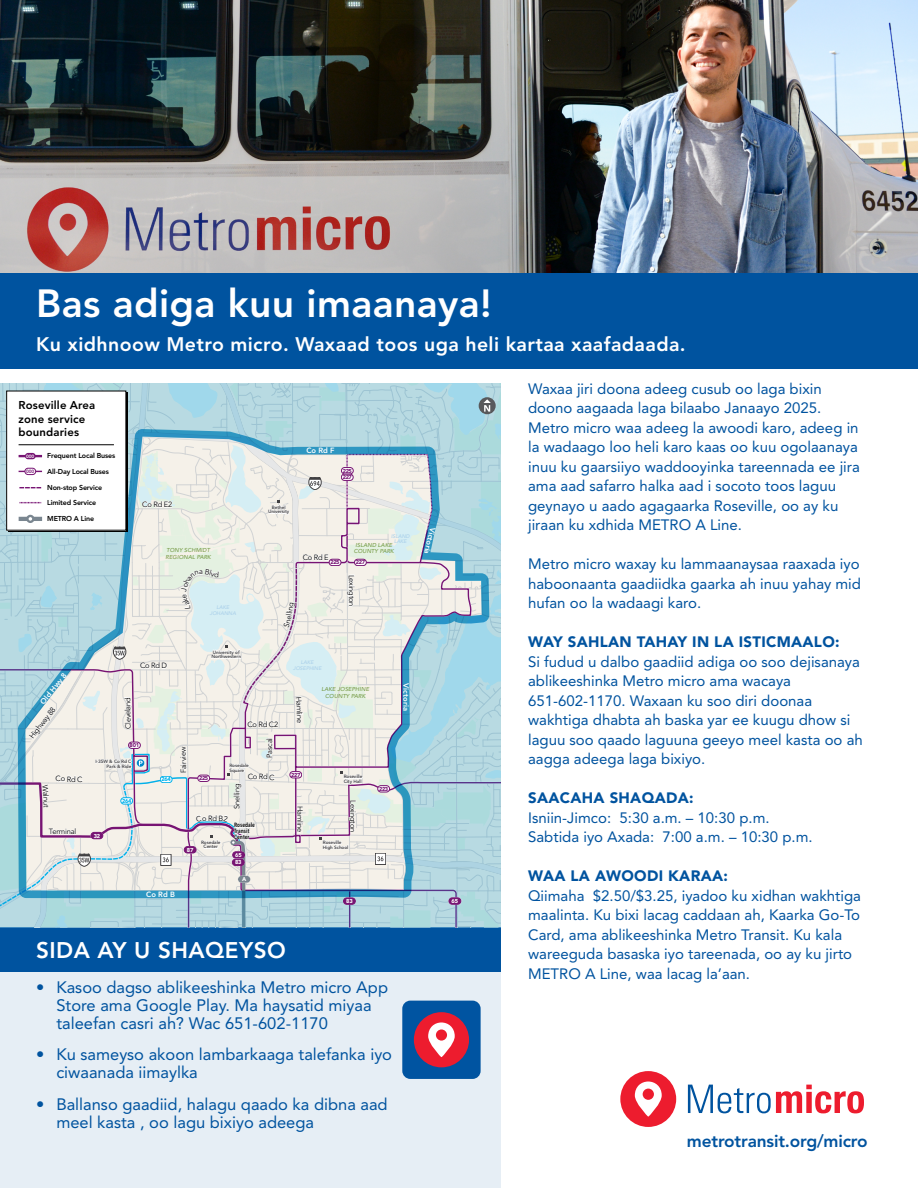
<style>
.page{position:relative;width:918px;height:1188px;background:#fff}
.page>*{position:absolute;margin:0;border:0;box-sizing:border-box;transform-origin:0 0}
.t1{font:800 39px "Avenir LT Std";letter-spacing:.01em;color:#fff}
.t2{font:800 22.5px "Avenir LT Std";letter-spacing:.02em;color:#fff}
.t3{font:800 19.5px "Avenir LT Std";letter-spacing:.02em;color:#fff}
.t4{font:800 17.25px "Avenir LT Std";letter-spacing:-.01em;color:#00539f}
.t5{font:16.5px/18px "Avenir LT Std";color:#00539f}
.body_copy{font:15px/19.5px "Avenir LT Std";color:#00539f}
.t6{font:900 15px "Avenir LT Std";letter-spacing:.02em;color:#00539f}
.t7{font:800 11.4px/13.6px "Avenir LT Std";letter-spacing:.01em;color:#000}
.t8{font:7.5px "Avenir LT Std";letter-spacing:-.025em;color:#000}
.t9{font:800 7.5px "Avenir LT Std";color:#fff}
.t10{font:800 7.05px "Avenir LT Std";letter-spacing:-.02em;color:#000}
.t11{font:600 condensed 6.15px/5.7px "Avenir Next LT Pro";letter-spacing:-.005em;color:#000}
.t12{font:italic 500 5.7px/6.8px "Avenir LT Std";letter-spacing:.01em;color:#789c49;text-align:center}
.t13{font:900 5.7px "Avenir LT Std";letter-spacing:-.085em;color:#771473}
.t14{font:900 5.7px/7.4px "Avenir LT Std";letter-spacing:-.03em;color:#fff}
.t15{font:900 5.7px "Avenir LT Std";letter-spacing:-.055em;color:#00b1eb}
.t16{font:italic 500 5.25px/5.7px "Avenir LT Std";letter-spacing:-.005em;color:#aad0ea;text-align:center}
.t17{font:800 4.8px/4.8px "Avenir LT Std";letter-spacing:-.02em;color:#414042;text-align:center}
.t18{font:800 4.8px "Avenir LT Std";color:#771473}
.t19{font:800 4.8px "Avenir LT Std";color:#fff}
</style>
<div class="page">
<div style="left:0;top:962px;width:501px;height:226px;background:#e6eef5"></div>
<div style="left:0;top:927px;width:501px;height:45px;background:#00539f"></div>
<div style="left:0;top:273px;width:918px;height:96px;background:#00539f"></div>
<img style="left:0;top:0;width:918px;height:273px">
<svg style="left:688px;top:1085px;width:176px;height:28px"></svg>
<div style="left:620px;top:1071px;width:56px;height:56px;background:#ed1c2e;border-radius:50%"></div>
<svg style="left:635px;top:1082px;width:27px;height:35px"></svg>
<div style="left:402px;top:1001px;width:79px;height:78px;background:#0054a1;border-radius:8px"></div>
<div style="left:414px;top:1012px;width:55px;height:55px;background:#ed1c2e;border-radius:50%"></div>
<svg style="left:428px;top:1022px;width:27px;height:35px"></svg>
<svg style="left:0;top:383px;width:501px;height:545px;background:#cbdde1"></svg>
<p class="t1" style="left:36px;top:280px;width:457px">Bas adiga kuu imaanaya!</p>
<p class="t3" style="left:36px;top:333px;width:651px">Ku xidhnoow Metro micro. Waxaad toos uga heli kartaa xaafadaada.</p>
<p class="body_copy" style="left:528px;top:379px;width:333px">Waxaa jiri doona adeeg cusub oo laga bixin doono aagaada laga bilaabo Janaayo 2025.<br>Metro micro waa adeeg la awoodi karo, adeeg in la wadaago loo heli karo kaas oo kuu ogolaanaya inuu ku gaarsiiyo waddooyinka tareennada ee jira ama aad safarro halka aad i socoto toos laguu geynayo u aado agagaarka Roseville, oo ay ku jiraan ku xdhida METRO A Line.</p>
<p class="body_copy" style="left:528px;top:555px;width:334px;text-align:justify">Metro micro waxay ku lammaanaysaa raaxada iyo haboonaanta gaadiidka gaarka ah inuu yahay mid hufan oo la wadaagi karo.</p>
<p class="t6" style="left:528px;top:633px;width:313px">WAY SAHLAN TAHAY IN LA ISTICMAALO:</p>
<p class="body_copy" style="left:528px;top:652px;width:336px">Si fudud u dalbo gaadiid adiga oo soo dejisanaya ablikeeshinka Metro micro ama wacaya 651-602-1170. Waxaan ku soo diri doonaa wakhtiga dhabta ah baska yar ee kuugu dhow si laguu soo qaado laguuna geeyo meel kasta oo ah aagga adeega laga bixiyo.</p>
<p class="t6" style="left:528px;top:789px;width:167px">SAACAHA SHAQADA:</p>
<p class="body_copy" style="left:528px;top:808px;width:243px">Isniin-Jimco: 5:30 a.m. – 10:30 p.m.</p>
<p class="body_copy" style="left:528px;top:828px;width:286px">Sabtida iyo Axada: 7:00 a.m. – 10:30 p.m.</p>
<p class="t6" style="left:528px;top:867px;width:201px">WAA LA AWOODI KARAA:</p>
<p class="body_copy" style="left:528px;top:886px;width:334px">Qiimaha $2.50/$3.25, iyadoo ku xidhan wakhtiga maalinta. Ku bixi lacag caddaan ah, Kaarka Go-To Card, ama ablikeeshinka Metro Transit. Ku kala wareeguda basaska iyo tareenada, oo ay ku jirto METRO A Line, waa lacag la’aan.</p>
<p class="t7" style="left:19px;top:398px;width:78px">Roseville Area zone service boundaries</p>
<p class="t10" style="left:47px;top:452px;width:69px">Frequent Local Buses</p>
<p class="t10" style="left:47px;top:467px;width:63px">All-Day Local Buses</p>
<p class="t10" style="left:47px;top:483px;width:56px">Non-stop Service</p>
<p class="t10" style="left:47px;top:499px;width:50px">Limited Service</p>
<p class="t10" style="left:47px;top:514px;width:48px">METRO A Line</p>
<p class="t9" style="left:306px;top:446px;width:30px">Co Rd F</p>
<p class="t19" style="left:26px;top:453px;width:10px">000</p>
<p class="t13" style="left:343px;top:467px;width:11px">225</p>
<p class="t18" style="left:26px;top:469px;width:10px">000</p>
<p class="t13" style="left:343px;top:474px;width:11px">227</p>
<p class="t8" style="left:142px;top:500px;width:32px">Co Rd E2</p>
<p class="t17" style="left:268px;top:505px;width:23px">Bethel<br>University</p>
<p class="t9" style="left:437px;top:528px;width:29px;rotate:103deg">Victor ai</p>
<p class="t16" style="left:391px;top:533px;width:20px">ISLAND<br>LAKE</p>
<p class="t12" style="left:166px;top:547px;width:47px;text-align:left">TONY SCHMIDT<br>REGIONAL PARK</p>
<p class="t12" style="left:354px;top:541px;width:42px">ISLAND LAKE<br>COUNTY PARK</p>
<p class="t8" style="left:303px;top:553px;width:28px">CoRdE</p>
<p class="t13" style="left:356px;top:559px;width:11px">227</p>
<p class="t13" style="left:331px;top:559px;width:11px">225</p>
<p class="t8" style="left:356px;top:575px;width:34px;rotate:90deg">Lexington</p>
<p class="t16" style="left:210px;top:605px;width:28px">LAKE<br>JOHANNA</p>
<p class="t17" style="left:211px;top:649px;width:31px">University of<br>Northwestern</p>
<p class="t16" style="left:293px;top:660px;width:30px">LAKE<br>JOSEPHINE</p>
<p class="t8" style="left:140px;top:661px;width:29px">Co Rd D</p>
<p class="t9" style="left:411px;top:683px;width:29px;rotate:90deg">Victoria</p>
<p class="t9" style="left:38px;top:700px;width:22px;rotate:-51deg">Old H</p>
<p class="t12" style="left:322px;top:686px;width:49px">LAKE JOSEPHINE<br>COUNTY PARK</p>
<p class="t8" style="left:124px;top:729px;width:34px;rotate:-91deg">Cel veal nd</p>
<p class="t8" style="left:304px;top:705px;width:19px;rotate:88deg">mline</p>
<p class="t8" style="left:37px;top:723px;width:20px;rotate:-52deg">way 8</p>
<p class="t8" style="left:247px;top:720px;width:32px">Co Rd C2</p>
<p class="t8" style="left:265px;top:758px;width:21px;rotate:-91deg">Pascal</p>
<p class="t13" style="left:130px;top:742px;width:11px">801</p>
<p class="t8" style="left:179px;top:773px;width:28px;rotate:-91deg">Fairv ei w</p>
<p class="t17" style="left:95px;top:759px;width:38px;text-align:right">I-35W &amp; Co Rd C<br>Park &amp; Ride</p>
<p class="t17" style="left:229px;top:763px;width:21px;text-align:left">Rosedale<br>Square</p>
<p class="t13" style="left:291px;top:771px;width:11px">227</p>
<p class="t8" style="left:248px;top:772px;width:28px;rotate:2deg">CoRdC</p>
<p class="t17" style="left:344px;top:774px;width:20px;text-align:left">Roseville<br>City Hall</p>
<p class="t8" style="left:56px;top:774px;width:28px;rotate:1deg">CoRdC</p>
<p class="t13" style="left:199px;top:775px;width:11px">225</p>
<p class="t15" style="left:161px;top:776px;width:11px">264</p>
<p class="t8" style="left:233px;top:809px;width:27px;rotate:-90deg">Snelling</p>
<p class="t8" style="left:49px;top:784px;width:18px;rotate:86deg">Waln</p>
<p class="t8" style="left:51px;top:805px;width:4px;rotate:90deg">t</p>
<p class="t13" style="left:379px;top:785px;width:11px">223</p>
<p class="t15" style="left:122px;top:797px;width:11px">264</p>
<p class="t8" style="left:304px;top:806px;width:28px;rotate:90deg">Hamline</p>
<p class="t8" style="left:358px;top:800px;width:33px;rotate:90deg">Lexington</p>
<p class="t8" style="left:208px;top:814px;width:10px">Rd</p>
<p class="t11" style="left:234px;top:822px;width:22px">Rosedale<br>Transit<br>Center</p>
<p class="t8" style="left:49px;top:827px;width:29px">Terminal</p>
<p class="t14" style="left:94px;top:832px;width:8px">32</p>
<p class="t17" style="left:201px;top:840px;width:21px">Rosedale<br>Center</p>
<p class="t17" style="left:323px;top:840px;width:27px;text-align:left">Roseville<br>High School</p>
<p class="t14" style="left:187px;top:846px;width:8px">87</p>
<p class="t14" style="left:235px;top:851px;width:8px">65<br>83</p>
<p class="t14" style="left:242px;top:876px;width:6px">A</p>
<p class="t9" style="left:146px;top:890px;width:30px">Co Rd B</p>
<p class="t14" style="left:346px;top:897px;width:8px">83</p>
<p class="t14" style="left:452px;top:897px;width:8px">65</p>
<p class="t2" style="left:36px;top:937px;width:251px">SIDA AY U SHAQEYSO</p>
<p class="t5" style="left:56px;top:978px;width:333px;text-indent:-20px">• Kasoo dagso ablikeeshinka Metro micro App<br>Store ama Google Play. Ma haysatid miyaa taleefan casri ah? Wac 651-602-1170</p>
<p class="t5" style="left:56px;top:1046px;width:337px;text-indent:-20px">• Ku sameyso akoon lambarkaaga talefanka iyo ciwaanada iimaylka</p>
<p class="t5" style="left:56px;top:1095px;width:333px;text-indent:-20px">• Ballanso gaadiid, halagu qaado ka dibna aad meel kasta , oo lagu bixiyo adeega</p>
<p class="t4" style="left:687px;top:1131px;width:182px">metrotransit.org/micro</p>
</div>
